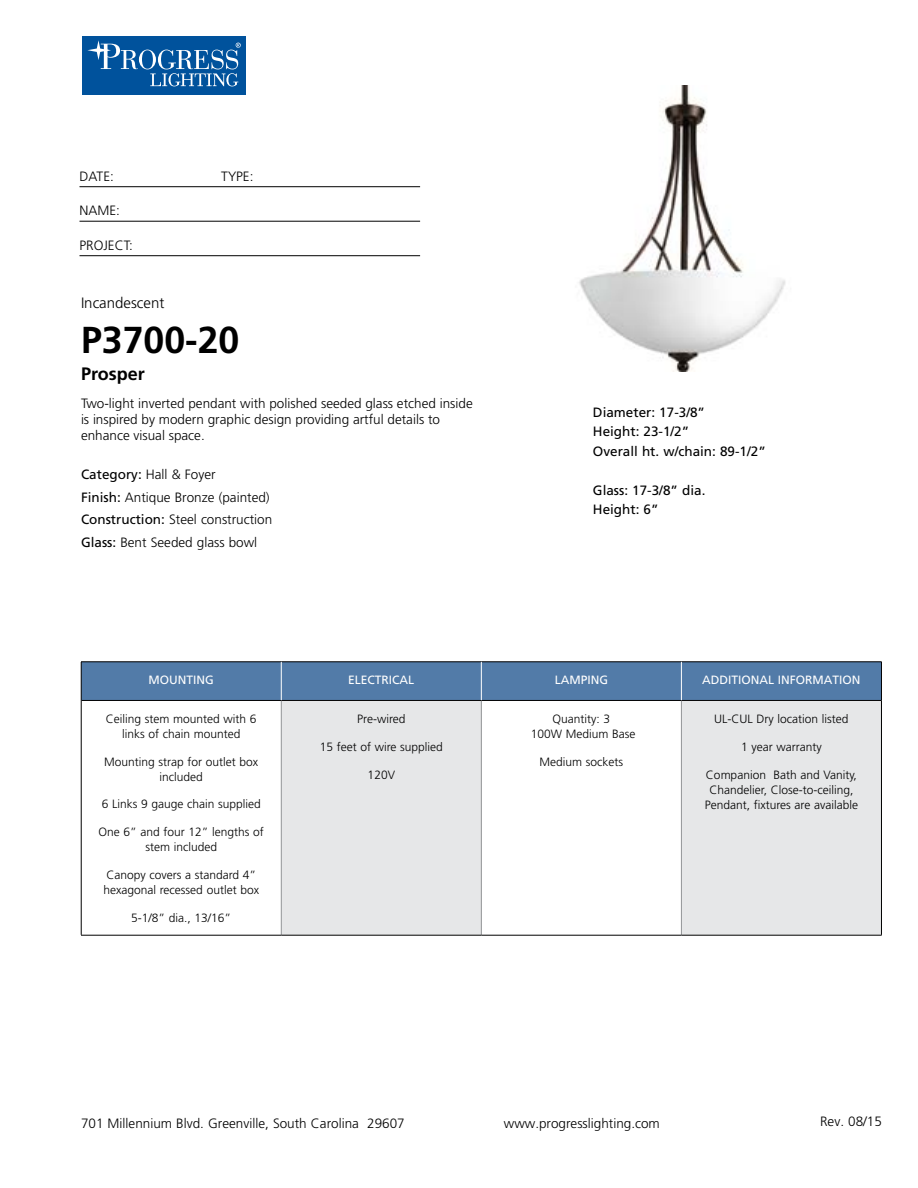
<style>
.page{position:relative;width:918px;height:1188px;background:#fff}
.page>*{position:absolute;margin:0;border:0;box-sizing:border-box;transform-origin:0 0}
.t1{font:700 37.5px "Frutiger LT Std";color:#000}
.t2{font:700 18px "Frutiger LT Std";color:#000}
.t3{font:300 15px "Frutiger LT Std";color:#000}
.t4{font:300 13.5px/22.5px "Frutiger LT Std";color:#000}
.t5{font:13.5px/19.5px "Frutiger LT Std";color:#000}
.t6{font:300 12px/15px "Frutiger LT Std";color:#000;text-align:center}
.t7{font:12px "Frutiger LT Std";color:#fff}
.s1{font-weight:400}
</style>
<div class="page">
<div style="left:82px;top:36px;width:164px;height:59px;background:#00529c"></div>
<svg style="left:139px;top:50px;width:17px;height:19px"></svg>
<div style="left:142px;top:50px;width:11px;height:19px;background:#00529c;border-radius:50%"></div>
<svg style="left:87px;top:40px;width:51px;height:29px"></svg>
<svg style="left:150px;top:43px;width:91px;height:43px"></svg>
<hr style="left:80px;top:186px;width:340px;height:1px;background:#000">
<hr style="left:80px;top:221px;width:340px;height:1px;background:#000">
<hr style="left:80px;top:255px;width:340px;height:1px;background:#000">
<div style="left:82px;top:663px;width:799px;height:37px;background:#527ba8"></div>
<div style="left:281px;top:700px;width:200px;height:235px;background:#e6e7e8"></div>
<div style="left:681px;top:700px;width:200px;height:235px;background:#e6e7e8"></div>
<hr style="left:281px;top:701px;width:1px;height:234px;background:#939598">
<hr style="left:481px;top:701px;width:1px;height:234px;background:#939598">
<hr style="left:681px;top:701px;width:1px;height:234px;background:#939598">
<hr style="left:81px;top:700px;width:200px;height:1px;background:#000">
<hr style="left:281px;top:700px;width:200px;height:1px;background:#000">
<hr style="left:481px;top:700px;width:200px;height:1px;background:#000">
<hr style="left:681px;top:700px;width:200px;height:1px;background:#000">
<hr style="left:81px;top:935px;width:200px;height:1px;background:#000">
<hr style="left:281px;top:935px;width:200px;height:1px;background:#000">
<hr style="left:481px;top:935px;width:200px;height:1px;background:#000">
<hr style="left:681px;top:935px;width:201px;height:1px;background:#000">
<hr style="left:81px;top:662px;width:200px;height:1px;background:#000">
<hr style="left:81px;top:662px;width:1px;height:38px;background:#000">
<hr style="left:281px;top:662px;width:200px;height:1px;background:#000">
<hr style="left:481px;top:662px;width:200px;height:1px;background:#000">
<hr style="left:681px;top:662px;width:201px;height:1px;background:#000">
<hr style="left:881px;top:662px;width:1px;height:38px;background:#000">
<hr style="left:81px;top:700px;width:1px;height:235px;background:#000">
<hr style="left:881px;top:700px;width:1px;height:235px;background:#000">
<hr style="left:281px;top:662px;width:1px;height:38px;background:#fff">
<hr style="left:681px;top:662px;width:1px;height:38px;background:#fff">
<hr style="left:481px;top:662px;width:1px;height:38px;background:#fff">
<img style="left:579px;top:85px;width:207px;height:286px">
<p class="t4" style="left:80px;top:165px;width:36px">DATE:</p>
<p class="t4" style="left:221px;top:165px;width:34px">TYPE:</p>
<p class="t4" style="left:80px;top:200px;width:42px">NAME:</p>
<p class="t4" style="left:80px;top:234px;width:55px">PROJECT:</p>
<p class="t3" style="left:81px;top:294px;width:85px">Incandescent</p>
<h1 class="t1" style="left:81px;top:318px;width:160px">P3700-20</h1>
<h2 class="t2" style="left:81px;top:363px;width:65px">Prosper</h2>
<p class="t4" style="left:81px;top:395px;width:393px;line-height:16.2px">Two-light inverted pendant with polished seeded glass etched inside is inspired by modern graphic design providing artful details to enhance visual space.</p>
<p class="t4" style="left:81px;top:463px;width:193px"><span class="s1">Category:</span> Hall &amp; Foyer<br><span class="s1">Finish:</span> Antique Bronze (painted)<br><span class="s1">Construction:</span> Steel construction<br><span class="s1">Glass:</span> Bent Seeded glass bowl</p>
<p class="t5" style="left:593px;top:402px;width:174px">Diameter: 17-3/8”<br>Height: 23-1/2”<br>Overall ht. w/chain: 89-1/2”</p>
<p class="t5" style="left:593px;top:480px;width:114px">Glass: 17-3/8” dia.<br>Height: 6”</p>
<p class="t7" style="left:149px;top:673px;width:67px">MOUNTING</p>
<p class="t7" style="left:348px;top:673px;width:68px">ELECTRICAL</p>
<p class="t7" style="left:555px;top:673px;width:55px">LAMPING</p>
<p class="t7" style="left:702px;top:673px;width:160px">ADDITIONAL INFORMATION</p>
<p class="t6" style="left:106px;top:711px;width:152px">Ceiling stem mounted with 6 links of chain mounted</p>
<p class="t6" style="left:104px;top:754px;width:156px">Mounting strap for outlet box included</p>
<p class="t6" style="left:102px;top:797px;width:161px">6 Links 9 gauge chain supplied</p>
<p class="t6" style="left:99px;top:825px;width:167px">One 6” and four 12” lengths of stem included</p>
<p class="t6" style="left:104px;top:868px;width:157px;text-align:left">Canopy covers a standard 4” hexagonal recessed outlet box</p>
<p class="t6" style="left:131px;top:910px;width:102px">5-1/8” dia., 13/16”</p>
<p class="t6" style="left:357px;top:712px;width:50px">Pre-wired</p>
<p class="t6" style="left:320px;top:739px;width:125px">15 feet of wire supplied</p>
<p class="t6" style="left:368px;top:767px;width:29px">120V</p>
<p class="t6" style="left:714px;top:712px;width:136px">UL-CUL Dry location listed</p>
<p class="t6" style="left:741px;top:739px;width:82px">1 year warranty</p>
<p class="t6" style="left:705px;top:767px;width:155px">Companion Bath and Vanity,<br>Chandelier, Close-to-ceiling,<br>Pendant, fixtures are available</p>
<p class="t6" style="left:531px;top:712px;width:106px">Quantity: 3<br>100W Medium Base</p>
<p class="t6" style="left:540px;top:754px;width:85px">Medium sockets</p>
<p class="t4" style="left:81px;top:1112px;width:325px">701 Millennium Blvd. Greenville, South Carolina 29607</p>
<p class="t4" style="left:504px;top:1112px;width:158px">www.progresslighting.com</p>
<p class="t4" style="left:820px;top:1110px;width:63px">Rev. 08/15</p>
</div>
